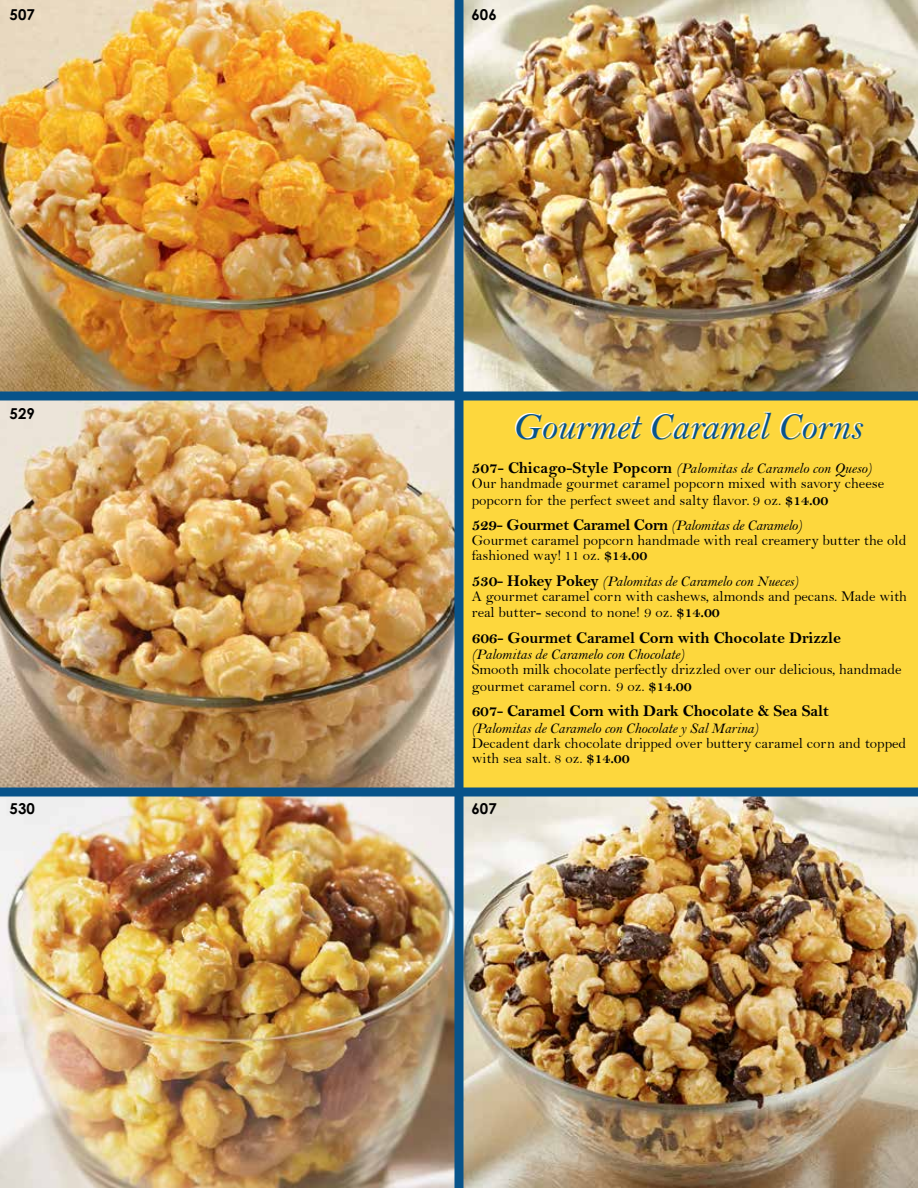
<style>
.page{position:relative;width:918px;height:1188px;background:#fff}
.page>*{position:absolute;margin:0;border:0;box-sizing:border-box;transform-origin:0 0}
.t1{font:39px "Bell MT Italic";letter-spacing:-.01em;color:#08538a}
.t2{font:16.5px "Bell MT Bold";letter-spacing:-.015em;color:#000}
.t3{font:15px/16.5px "Bell";color:#000}
.t4{font:15px "Bell MT Italic";letter-spacing:-.015em;color:#000}
.t5{font:700 15px "Century Gothic";color:#000}
.s1{font-family:"Bell MT Bold";font-size:16.5px}
.s2{font-family:"Bell MT Bold"}
.s3{font-family:"Bell MT Italic";font-size:15px}
</style>
<div class="page">
<img style="left:0;top:796px;width:918px;height:392px">
<img style="left:464px;top:0;width:454px;height:392px">
<img style="left:0;top:0;width:454px;height:788px">
<div style="left:459px;top:396px;width:459px;height:396px;background:#fdd73d"></div>
<div style="left:0;top:392px;width:918px;height:8px;background:#08538a"></div>
<div style="left:0;top:788px;width:918px;height:8px;background:#08538a"></div>
<div style="left:454px;top:0;width:10px;height:1188px;background:#08538a"></div>
<p class="t5" style="left:10px;top:5px;width:27px">507</p>
<p class="t5" style="left:472px;top:5px;width:27px">606</p>
<p class="t5" style="left:10px;top:404px;width:27px">529</p>
<h1 class="t1" style="left:513px;top:404px;width:351px">Gourmet Caramel Corns</h1>
<p class="t4" style="left:472px;top:459px;width:402px"><span class="s1">507- Chicago-Style Popcorn</span> (Palomitas de Caramelo con Queso)</p>
<p class="t3" style="left:472px;top:475px;width:414px">Our handmade gourmet caramel popcorn mixed with savory cheese popcorn for the perfect sweet and salty flavor. 9 oz. <span class="s2">$14.00</span></p>
<p class="t2" style="left:472px;top:515px;width:332px">529- Gourmet Caramel Corn <span class="s3">(Palomitas de Caramelo)</span></p>
<p class="t3" style="left:472px;top:533px;width:436px;line-height:15px">Gourmet caramel popcorn handmade with real creamery butter the old fashioned way! 11 oz. <span class="s2">$14.00</span></p>
<p class="t4" style="left:472px;top:572px;width:328px"><span class="s1">530- Hokey Pokey</span> (Palomitas de Caramelo con Nueces)</p>
<p class="t3" style="left:472px;top:587px;width:437px">A gourmet caramel corn with cashews, almonds and pecans. Made with real butter- second to none! 9 oz. <span class="s2">$14.00</span></p>
<p class="t2" style="left:472px;top:627px;width:371px">606- Gourmet Caramel Corn with Chocolate Drizzle</p>
<p class="t4" style="left:472px;top:645px;width:214px">(Palomitas de Caramelo con Chocolate)</p>
<p class="t3" style="left:472px;top:661px;width:431px">Smooth milk chocolate perfectly drizzled over our delicious, handmade gourmet caramel corn. 9 oz. <span class="s2">$14.00</span></p>
<p class="t2" style="left:472px;top:701px;width:359px">607- Caramel Corn with Dark Chocolate &amp; Sea Salt</p>
<p class="t4" style="left:472px;top:719px;width:288px">(Palomitas de Caramelo con Chocolate y Sal Marina)</p>
<p class="t3" style="left:472px;top:735px;width:436px;line-height:15px">Decadent dark chocolate dripped over buttery caramel corn and topped with sea salt. 8 oz. <span class="s2">$14.00</span></p>
<p class="t5" style="left:10px;top:799px;width:27px">530</p>
<p class="t5" style="left:472px;top:799px;width:27px">607</p>
</div>
